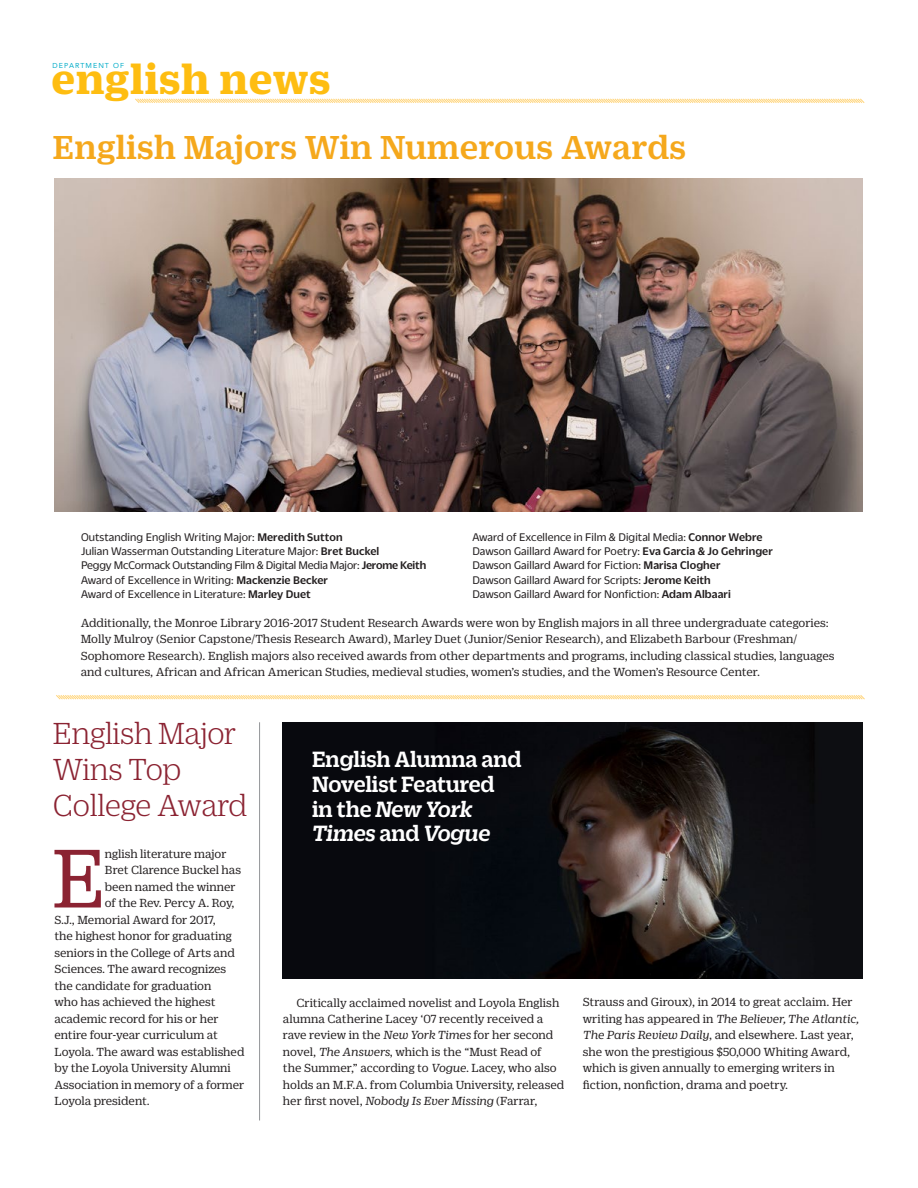
<style>
.page{position:relative;width:918px;height:1188px;background:#fff}
.page>*{position:absolute;margin:0;border:0;box-sizing:border-box;transform-origin:0 0}
.t1{font:90.15px "Duplicate Ionic";color:#8b2332}
.t2{font:700 45.3px "Duplicate Ionic";letter-spacing:.01em;color:#febd11}
.t3{font:500 36px "Duplicate Ionic";letter-spacing:.01em;color:#f5a81c}
.t4{font:300 33px/36px "Duplicate Ionic";letter-spacing:-.015em;color:#8b2332}
.t5{font:500 24px/24.8px "Duplicate Slab";letter-spacing:-.01em;color:#fff}
.t6{font:12.75px/16.5px "Duplicate Ionic";letter-spacing:-.005em;color:#231f20}
.t7{font:12px/14.4px "Duplicate Sans";letter-spacing:.01em;color:#231f20}
.t8{font:7.05px "Avenir";letter-spacing:.15em;color:#00acc8}
.s1{font-weight:500}
.s2{font-style:italic}
</style>
<div class="page">
<img style="left:54px;top:179px;width:809px;height:333px">
<svg style="left:56px;top:695px;width:809px;height:5px;background:#ffe9bc"></svg>
<svg style="left:135px;top:98px;width:730px;height:5px;background:#ffe9bc"></svg>
<hr style="left:259px;top:722px;width:1px;height:398px;background:#939598">
<img style="left:283px;top:722px;width:580px;height:256px">
<h2 class="t2" style="left:52px;top:46px;width:280px">english news</h2>
<p class="t8" style="left:53px;top:62px;width:73px">DEPARTMENT OF</p>
<h3 class="t3" style="left:53px;top:122px;width:635px">English Majors Win Numerous Awards</h3>
<p class="t7" style="left:81px;top:529px;width:347px">Outstanding English Writing Major: <span class="s1">Meredith Sutton<br></span>Julian Wasserman Outstanding Literature Major: <span class="s1">Bret Buckel<br></span>Peggy McCormack Outstanding Film &amp; Digital Media Major: <span class="s1">Jerome Keith </span>Award of Excellence in Writing: <span class="s1">Mackenzie Becker<br></span>Award of Excellence in Literature: <span class="s1">Marley Duet</span></p>
<p class="t7" style="left:472px;top:529px;width:302px">Award of Excellence in Film &amp; Digital Media: <span class="s1">Connor Webre </span>Dawson Gaillard Award for Poetry: <span class="s1">Eva Garcia &amp; Jo Gehringer </span>Dawson Gaillard Award for Fiction: <span class="s1">Marisa Clogher<br></span>Dawson Gaillard Award for Scripts: <span class="s1">Jerome Keith<br></span>Dawson Gaillard Award for Nonfiction: <span class="s1">Adam Albaari</span></p>
<p class="t6" style="left:81px;top:614px;width:755px">Additionally, the Monroe Library 2016-2017 Student Research Awards were won by English majors in all three undergraduate categories:<br>Molly Mulroy (Senior Capstone/Thesis Research Award), Marley Duet (Junior/Senior Research), and Elizabeth Barbour (Freshman/ Sophomore Research). English majors also received awards from other departments and programs, including classical studies, languages and cultures, African and African American Studies, medieval studies, women’s studies, and the Women’s Resource Center.</p>
<h3 class="t4" style="left:53px;top:714px;width:196px">English Major<br>Wins Top<br>College Award</h3>
<h1 class="t1" style="left:52px;top:816px;width:55px">E</h1>
<p class="t6" style="left:105px;top:845px;width:123px">nglish literature major</p>
<p class="t6" style="left:105px;top:861px;width:138px">Bret Clarence Buckel has</p>
<p class="t6" style="left:105px;top:878px;width:132px">been named the winner</p>
<p class="t6" style="left:105px;top:894px;width:131px">of the Rev. Percy A. Roy,</p>
<p class="t6" style="left:54px;top:911px;width:163px">S.J., Memorial Award for 2017,</p>
<p class="t6" style="left:54px;top:927px;width:179px">the highest honor for graduating</p>
<p class="t6" style="left:54px;top:944px;width:182px">seniors in the College of Arts and</p>
<p class="t6" style="left:54px;top:960px;width:173px">Sciences. The award recognizes</p>
<p class="t6" style="left:54px;top:977px;width:158px">the candidate for graduation</p>
<p class="t6" style="left:54px;top:993px;width:162px">who has achieved the highest</p>
<p class="t6" style="left:54px;top:1010px;width:166px">academic record for his or her</p>
<p class="t6" style="left:54px;top:1026px;width:165px">entire four-year curriculum at</p>
<p class="t6" style="left:54px;top:1043px;width:192px">Loyola. The award was established</p>
<p class="t6" style="left:54px;top:1059px;width:178px">by the Loyola University Alumni</p>
<p class="t6" style="left:54px;top:1076px;width:192px">Association in memory of a former</p>
<p class="t6" style="left:54px;top:1092px;width:97px">Loyola president.</p>
<h3 class="t5" style="left:312px;top:745px;width:211px">English Alumna and<br>Novelist Featured<br>in the <span class="s2">New York<br>Times</span> and <span class="s2">Vogue</span></h3>
<p class="t6" style="left:283px;top:993px;width:283px;text-indent:14px">Critically acclaimed novelist and Loyola English alumna Catherine Lacey ‘07 recently received a rave review in the <span class="s2">New York Times</span> for her second novel, <span class="s2">The Answers</span>, which is the “Must Read of<br>the Summer,” according to <span class="s2">Vogue</span>. Lacey, who also holds an M.F.A. from Columbia University, released her first novel, <span class="s2">Nobody Is Ever Missing</span> (Farrar,</p>
<p class="t6" style="left:583px;top:993px;width:277px">Strauss and Giroux), in 2014 to great acclaim. Her writing has appeared in <span class="s2">The Believer, The Atlantic, The Paris Review Daily</span>, and elsewhere. Last year, she won the prestigious $50,000 Whiting Award, which is given annually to emerging writers in fiction, nonfiction, drama and poetry.</p>
</div>
